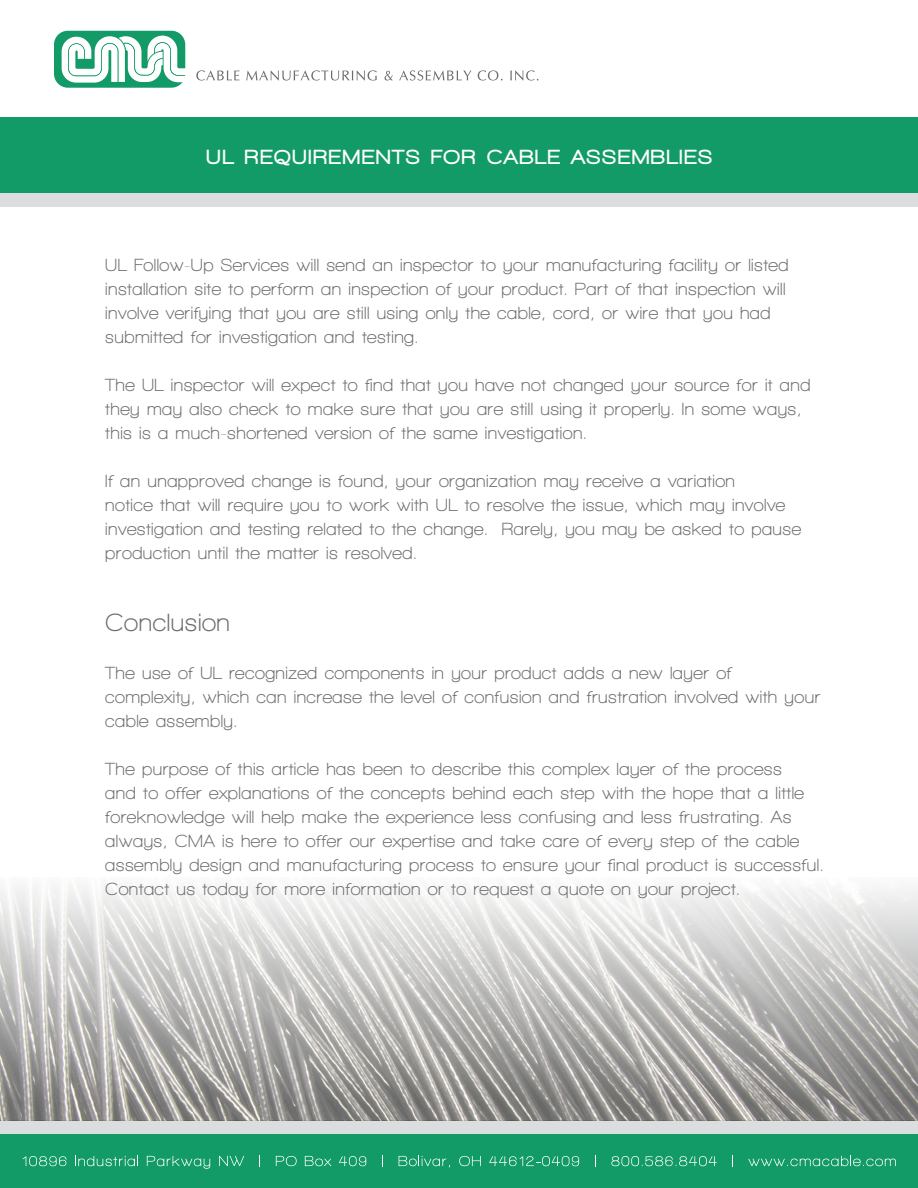
<style>
.page{position:relative;width:918px;height:1188px;background:#fff}
.page>*{position:absolute;margin:0;border:0;box-sizing:border-box;transform-origin:0 0}
.t1{font:700 25.5px "Walkway";letter-spacing:.025em;color:#6c6d70}
.t2{font:900 21px "Walkway";letter-spacing:.1em;color:#fff}
.t3{font:700 18px/24px "Walkway";letter-spacing:.025em;color:#6c6d70}
</style>
<div class="page">
<div style="left:0;top:1134px;width:918px;height:54px;background:#139b67"></div>
<svg style="left:22px;top:1156px;width:44px;height:10px"></svg>
<svg style="left:75px;top:1156px;width:63px;height:10px"></svg>
<svg style="left:147px;top:1156px;width:63px;height:13px"></svg>
<svg style="left:219px;top:1156px;width:25px;height:10px"></svg>
<svg style="left:259px;top:1155px;width:1px;height:12px"></svg>
<svg style="left:276px;top:1156px;width:21px;height:10px"></svg>
<svg style="left:305px;top:1156px;width:27px;height:10px"></svg>
<svg style="left:339px;top:1156px;width:27px;height:10px"></svg>
<svg style="left:382px;top:1155px;width:1px;height:12px"></svg>
<svg style="left:399px;top:1156px;width:51px;height:11px"></svg>
<svg style="left:459px;top:1156px;width:22px;height:10px"></svg>
<svg style="left:489px;top:1156px;width:90px;height:10px"></svg>
<svg style="left:595px;top:1155px;width:1px;height:12px"></svg>
<svg style="left:611px;top:1156px;width:106px;height:10px"></svg>
<svg style="left:732px;top:1155px;width:1px;height:12px"></svg>
<svg style="left:748px;top:1156px;width:148px;height:10px"></svg>
<div style="left:0;top:117px;width:918px;height:90px;background:#139b67"></div>
<div style="left:0;top:194px;width:918px;height:13px;background:#dcdddf"></div>
<div style="left:0;top:1121px;width:918px;height:13px;background:#dcdddf"></div>
<div style="left:54px;top:31px;width:131px;height:57px;background:#139b67;border-radius:14px"></div>
<svg style="left:62px;top:36px;width:124px;height:47px"></svg>
<svg style="left:196px;top:70px;width:43px;height:11px"></svg>
<svg style="left:246px;top:70px;width:131px;height:11px"></svg>
<svg style="left:384px;top:71px;width:9px;height:10px"></svg>
<svg style="left:399px;top:70px;width:72px;height:11px"></svg>
<svg style="left:478px;top:70px;width:25px;height:11px"></svg>
<svg style="left:510px;top:70px;width:28px;height:11px"></svg>
<img style="left:0;top:885px;width:918px;height:236px">
<p class="t2" style="left:207px;top:145px;width:507px">UL REQUIREMENTS FOR CABLE ASSEMBLIES</p>
<p class="t3" style="left:105px;top:253px;width:685px">UL Follow-Up Services will send an inspector to your manufacturing facility or listed installation site to perform an inspection of your product. Part of that inspection will involve verifying that you are still using only the cable, cord, or wire that you had submitted for investigation and testing.</p>
<p class="t3" style="left:105px;top:373px;width:707px">The UL inspector will expect to find that you have not changed your source for it and they may also check to make sure that you are still using it properly. In some ways, this is a much-shortened version of the same investigation.</p>
<p class="t3" style="left:105px;top:469px;width:697px">If an unapproved change is found, your organization may receive a variation<br>notice that will require you to work with UL to resolve the issue, which may involve investigation and testing related to the change. Rarely, you may be asked to pause production until the matter is resolved.</p>
<p class="t1" style="left:105px;top:609px;width:126px">Conclusion</p>
<p class="t3" style="left:105px;top:661px;width:717px">The use of UL recognized components in your product adds a new layer of complexity, which can increase the level of confusion and frustration involved with your cable assembly.</p>
<p class="t3" style="left:105px;top:757px;width:720px">The purpose of this article has been to describe this complex layer of the process<br>and to offer explanations of the concepts behind each step with the hope that a little foreknowledge will help make the experience less confusing and less frustrating. As always, CMA is here to offer our expertise and take care of every step of the cable assembly design and manufacturing process to ensure your final product is successful.<br>Contact us today for more information or to request a quote on your project.</p>
</div>
